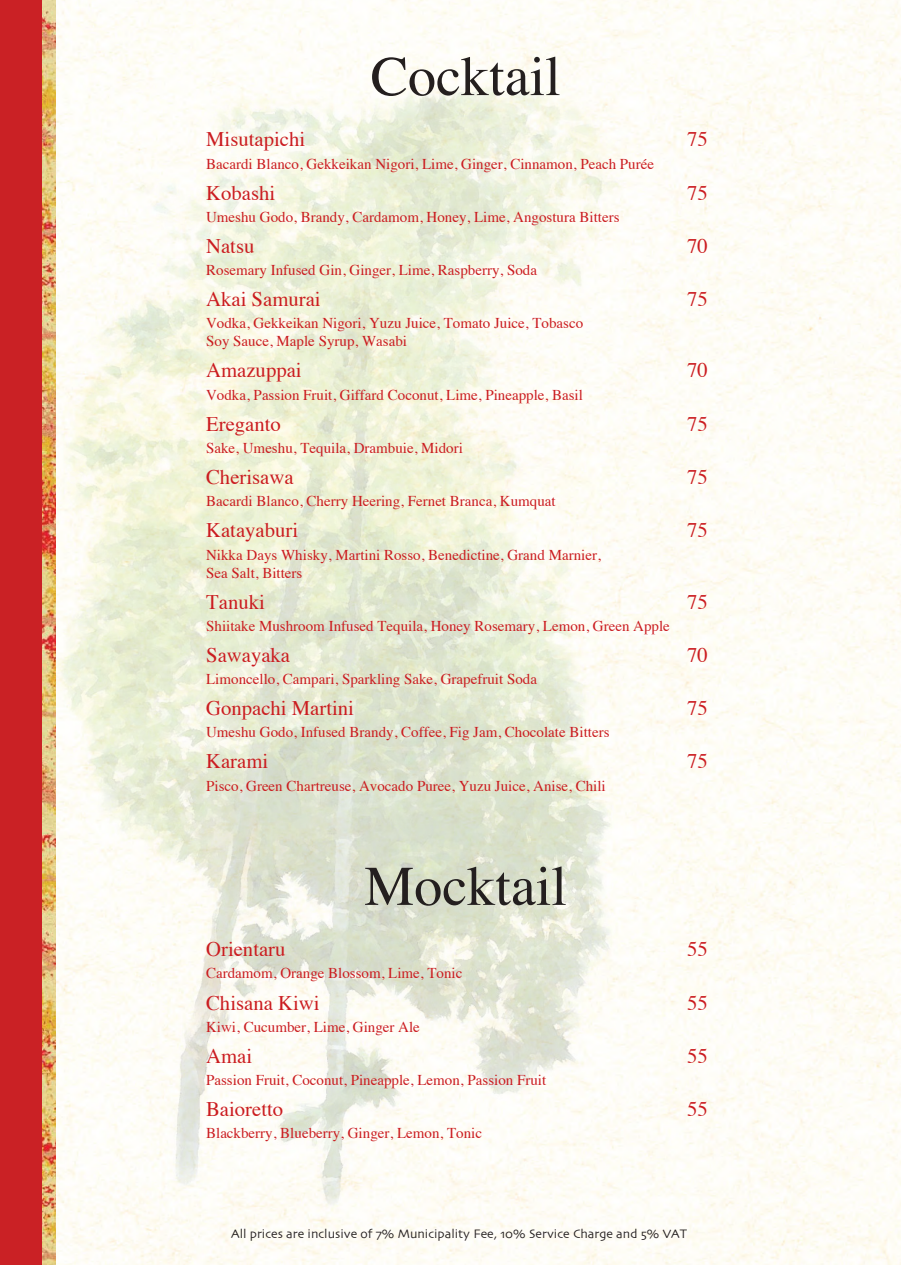
<style>
.page{position:relative;width:901px;height:1265px;background:#fff}
.page>*{position:absolute;margin:0;border:0;box-sizing:border-box;transform-origin:0 0}
.t1{font:56.1px "Times";color:#241f1f}
.t2{font:20.7px "Times";color:#cb1c20}
.t3{font:15px/18px "Times";color:#cb1c20}
.t4{font:12.9px "Skia";color:#241f1f}
</style>
<div class="page">
<div style="left:55px;top:0;width:846px;height:1265px;background:#fefdf6"></div>
<div style="left:0;top:0;width:43px;height:1265px;background:#ca2125"></div>
<img style="left:43px;top:0;width:12px;height:1265px">
<img style="left:42px;top:45px;width:690px;height:1189px">
<h1 class="t1" style="left:371px;top:24px;width:191px">Cocktail</h1>
<h2 class="t2" style="left:206px;top:120px;width:100px">Misutapichi</h2>
<h2 class="t2" style="left:687px;top:120px;width:22px">75</h2>
<p class="t3" style="left:206px;top:153px;width:449px">Bacardi Blanco, Gekkeikan Nigori, Lime, Ginger, Cinnamon, Peach Purée</p>
<h2 class="t2" style="left:206px;top:173px;width:71px">Kobashi</h2>
<h2 class="t2" style="left:687px;top:173px;width:22px">75</h2>
<p class="t3" style="left:206px;top:207px;width:415px">Umeshu Godo, Brandy, Cardamom, Honey, Lime, Angostura Bitters</p>
<h2 class="t2" style="left:206px;top:227px;width:50px">Natsu</h2>
<h2 class="t2" style="left:687px;top:227px;width:22px">70</h2>
<p class="t3" style="left:206px;top:260px;width:332px">Rosemary Infused Gin, Ginger, Lime, Raspberry, Soda</p>
<h2 class="t2" style="left:206px;top:280px;width:116px">Akai Samurai</h2>
<h2 class="t2" style="left:687px;top:280px;width:22px">75</h2>
<p class="t3" style="left:206px;top:313px;width:379px">Vodka, Gekkeikan Nigori, Yuzu Juice, Tomato Juice, Tobasco<br>Soy Sauce, Maple Syrup, Wasabi</p>
<h2 class="t2" style="left:206px;top:351px;width:97px">Amazuppai</h2>
<h2 class="t2" style="left:687px;top:351px;width:22px">70</h2>
<p class="t3" style="left:206px;top:384px;width:378px">Vodka, Passion Fruit, Giffard Coconut, Lime, Pineapple, Basil</p>
<h2 class="t2" style="left:206px;top:404px;width:76px">Ereganto</h2>
<h2 class="t2" style="left:687px;top:404px;width:22px">75</h2>
<p class="t3" style="left:206px;top:438px;width:258px">Sake, Umeshu, Tequila, Drambuie, Midori</p>
<h2 class="t2" style="left:206px;top:458px;width:89px">Cherisawa</h2>
<h2 class="t2" style="left:687px;top:458px;width:22px">75</h2>
<p class="t3" style="left:206px;top:491px;width:351px">Bacardi Blanco, Cherry Heering, Fernet Branca, Kumquat</p>
<h2 class="t2" style="left:206px;top:511px;width:94px">Katayaburi</h2>
<h2 class="t2" style="left:687px;top:511px;width:22px">75</h2>
<p class="t3" style="left:206px;top:544px;width:396px">Nikka Days Whisky, Martini Rosso, Benedictine, Grand Marnier,<br>Sea Salt, Bitters</p>
<h2 class="t2" style="left:206px;top:582px;width:60px">Tanuki</h2>
<h2 class="t2" style="left:687px;top:582px;width:22px">75</h2>
<p class="t3" style="left:206px;top:615px;width:465px">Shiitake Mushroom Infused Tequila, Honey Rosemary, Lemon, Green Apple</p>
<h2 class="t2" style="left:206px;top:635px;width:85px">Sawayaka</h2>
<h2 class="t2" style="left:687px;top:635px;width:22px">70</h2>
<p class="t3" style="left:206px;top:669px;width:332px">Limoncello, Campari, Sparkling Sake, Grapefruit Soda</p>
<h2 class="t2" style="left:206px;top:689px;width:149px">Gonpachi Martini</h2>
<h2 class="t2" style="left:687px;top:689px;width:22px">75</h2>
<p class="t3" style="left:206px;top:722px;width:405px">Umeshu Godo, Infused Brandy, Coffee, Fig Jam, Chocolate Bitters</p>
<h2 class="t2" style="left:206px;top:742px;width:64px">Karami</h2>
<h2 class="t2" style="left:687px;top:742px;width:22px">75</h2>
<p class="t3" style="left:206px;top:775px;width:401px">Pisco, Green Chartreuse, Avocado Puree, Yuzu Juice, Anise, Chili</p>
<h1 class="t1" style="left:364px;top:833px;width:204px">Mocktail</h1>
<h2 class="t2" style="left:206px;top:930px;width:81px">Orientaru</h2>
<h2 class="t2" style="left:687px;top:930px;width:22px">55</h2>
<p class="t3" style="left:206px;top:963px;width:258px">Cardamom, Orange Blossom, Lime, Tonic</p>
<h2 class="t2" style="left:206px;top:983px;width:115px">Chisana Kiwi</h2>
<h2 class="t2" style="left:687px;top:983px;width:22px">55</h2>
<p class="t3" style="left:206px;top:1016px;width:215px">Kiwi, Cucumber, Lime, Ginger Ale</p>
<h2 class="t2" style="left:206px;top:1036px;width:48px">Amai</h2>
<h2 class="t2" style="left:687px;top:1036px;width:22px">55</h2>
<p class="t3" style="left:206px;top:1069px;width:342px">Passion Fruit, Coconut, Pineapple, Lemon, Passion Fruit</p>
<h2 class="t2" style="left:206px;top:1089px;width:79px">Baioretto</h2>
<h2 class="t2" style="left:687px;top:1089px;width:22px">55</h2>
<p class="t3" style="left:206px;top:1123px;width:277px">Blackberry, Blueberry, Ginger, Lemon, Tonic</p>
<p class="t4" style="left:231px;top:1226px;width:457px">All prices are inclusive of 7% Municipality Fee, 10% Service Charge and 5% VAT</p>
</div>
